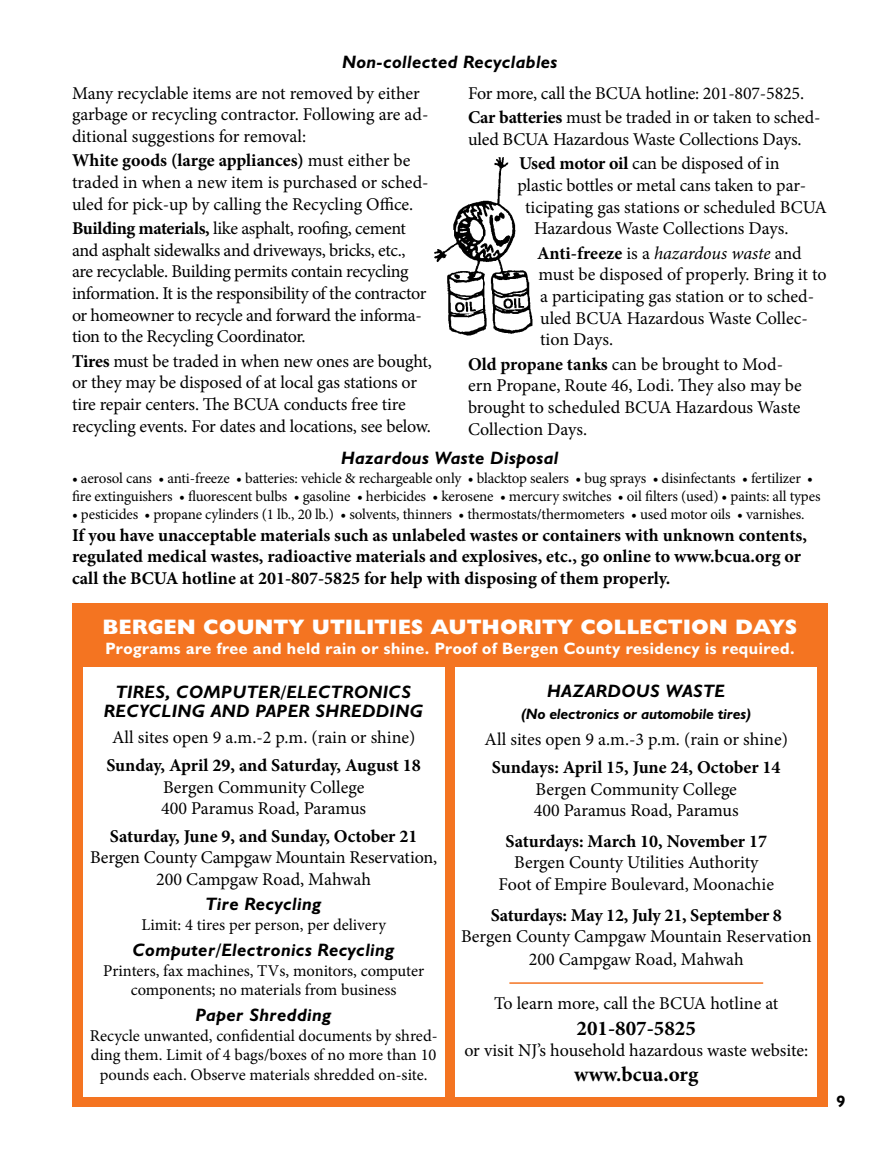
<style>
.page{position:relative;width:891px;height:1161px;background:#fff}
.page>*{position:absolute;margin:0;border:0;box-sizing:border-box;transform-origin:0 0}
.t1{font:800 21px "Humanist 521 BT";letter-spacing:.03em;color:#fff}
.t2{font:700 21px "Minion Pro";color:#000}
.t3{font:18px/21.6px "Minion Pro";letter-spacing:-.01em;color:#000}
.t4{font:700 18px/21.6px "Minion Pro";color:#000}
.t5{font:italic 700 18px "Humanist 521 BT";letter-spacing:.03em;color:#000}
.t6{font:16.5px/19.8px "Minion Pro";color:#000;text-align:center}
.t7{font:700 16.5px "Humanist 521 BT";letter-spacing:.03em;color:#fff}
.t8{font:700 16.5px "Humanist 521 BT";color:#000}
.t9{font:15px/18px "Minion Pro";letter-spacing:-.01em;color:#000}
.t10{font:italic 700 15px "Humanist 521 BT";color:#000}
.s1{font-weight:700}
.s2{font-style:italic}
</style>
<div class="page">
<div style="left:72px;top:604px;width:756px;height:503px;background:#f47421"></div>
<div style="left:83px;top:667px;width:362px;height:430px;background:#fff"></div>
<div style="left:455px;top:667px;width:362px;height:430px;background:#fff"></div>
<hr style="left:509px;top:982px;width:254px;height:2px;background:#f47421">
<img style="left:434px;top:157px;width:99px;height:179px">
<p class="t5" style="left:342px;top:50px;width:217px">Non-collected Recyclables</p>
<p class="t3" style="left:72px;top:82px;width:358px">Many recyclable items are not removed by either garbage or recycling contractor. Following are ad&shy;ditional suggestions for removal:</p>
<p class="t3" style="left:72px;top:150px;width:358px"><span class="s1">White goods (large appliances)</span> must either be traded in when a new item is purchased or sched&shy;uled for pick-up by calling the Recycling Office.</p>
<p class="t3" style="left:72px;top:218px;width:356px"><span class="s1">Building materials,</span> like asphalt, roofing, cement and asphalt sidewalks and driveways, bricks, etc., are recyclable. Building permits contain recycling information. It is the responsibility of the contractor or homeowner to recycle and forward the informa&shy;tion to the Recycling Coordinator.</p>
<p class="t3" style="left:72px;top:350px;width:362px"><span class="s1">Tires</span> must be traded in when new ones are bought, or they may be disposed of at local gas stations or tire repair centers. The BCUA conducts free tire recycling events. For dates and locations, see below.</p>
<p class="t3" style="left:468px;top:81px;width:354px;line-height:24.6px">For more, call the BCUA hotline: 201-807-5825.<br><span class="s1">Car batteries</span> must be traded in or taken to sched-</p>
<p class="t3" style="left:519px;top:127px;width:284px;line-height:24.6px;text-indent:-51px">uled BCUA Hazardous Waste Collections Days.<br><span class="s1">Used motor oil</span> can be disposed of in</p>
<p class="t3" style="left:518px;top:175px;width:290px">plastic bottles or metal cans taken to par-</p>
<p class="t3" style="left:525px;top:196px;width:303px">ticipating gas stations or scheduled BCUA</p>
<p class="t3" style="left:534px;top:218px;width:256px">Hazardous Waste Collections Days.</p>
<p class="t3" style="left:537px;top:242px;width:291px"><span class="s1">Anti-freeze</span> is a <span class="s2">hazardous waste</span> and must be disposed of properly. Bring it to a participating gas station or to sched&shy;uled BCUA Hazardous Waste Collec&shy;tion Days.</p>
<p class="t3" style="left:468px;top:353px;width:335px"><span class="s1">Old propane tanks</span> can be brought to Mod&shy;ern Propane, Route 46, Lodi. They also may be brought to scheduled BCUA Hazardous Waste Collection Days.</p>
<p class="t5" style="left:341px;top:446px;width:219px">Hazardous Waste Disposal</p>
<p class="t9" style="left:72px;top:470px;width:750px">• aerosol cans • anti-freeze • batteries: vehicle &amp; rechargeable only • blacktop sealers • bug sprays • disinfectants • fertilizer • fire extinguishers • fluorescent bulbs • gasoline • herbicides • kerosene • mercury switches • oil filters (used) • paints: all types</p>
<p class="t9" style="left:72px;top:506px;width:734px">• pesticides • propane cylinders (1 lb., 20 lb.) • solvents, thinners • thermostats/thermometers • used motor oils • varnishes.</p>
<p class="t4" style="left:72px;top:524px;width:736px">If you have unacceptable materials such as unlabeled wastes or containers with unknown contents, regulated medical wastes, radioactive materials and explosives, etc., go online to www.bcua.org or call the BCUA hotline at 201-807-5825 for help with disposing of them properly.</p>
<p class="t1" style="left:103px;top:614px;width:32px">BERGEN</p>
<p class="t1" style="left:204px;top:614px;width:408px">COUNTY UTILITIES AUTHORITY COLL</p>
<p class="t1" style="left:639px;top:614px;width:158px">ECTION DAYS</p>
<p class="t7" style="left:105px;top:638px;width:691px">Programs are free and held rain or shine. Proof of Bergen County residency is required.</p>
<p class="t5" style="left:116px;top:680px;width:11px">tires</p>
<p class="t5" style="left:166px;top:680px;width:25px">, computer</p>
<p class="t5" style="left:281px;top:680px;width:18px">/electronics</p>
<p class="t5" style="left:104px;top:700px;width:13px">recycling</p>
<p class="t5" style="left:211px;top:700px;width:214px">AND PAPER SHREDDING</p>
<p class="t3" style="left:112px;top:727px;width:305px">All sites open 9 a.m.-2 p.m. (rain or shine)</p>
<p class="t4" style="left:106px;top:754px;width:316px">Sunday, April 29, and Saturday, August 18</p>
<p class="t3" style="left:161px;top:776px;width:206px">Bergen Community College<br>400 Paramus Road, Paramus</p>
<p class="t4" style="left:110px;top:825px;width:309px">Saturday, June 9, and Sunday, October 21</p>
<p class="t3" style="left:90px;top:847px;width:349px;text-align:center">Bergen County Campgaw Mountain Reservation,<br>200 Campgaw Road, Mahwah</p>
<p class="t5" style="left:206px;top:893px;width:117px">Tire Recycling</p>
<p class="t6" style="left:141px;top:915px;width:246px">Limit: 4 tires per person, per delivery</p>
<p class="t5" style="left:133px;top:938px;width:263px">Computer/Electronics Recycling</p>
<p class="t6" style="left:103px;top:960px;width:322px">Printers, fax machines, TVs, monitors, computer components; no materials from business</p>
<p class="t5" style="left:196px;top:1004px;width:137px">Paper Shredding</p>
<p class="t6" style="left:90px;top:1026px;width:349px">Recycle unwanted, confidential documents by shred&shy;ding them. Limit of 4 bags/boxes of no more than 10 pounds each. Observe materials shredded on-site.</p>
<p class="t5" style="left:547px;top:679px;width:179px">HAZARDOUS WASTE</p>
<p class="t10" style="left:521px;top:705px;width:233px">(No electronics or automobile tires)</p>
<p class="t3" style="left:485px;top:729px;width:305px">All sites open 9 a.m.-3 p.m. (rain or shine)</p>
<p class="t4" style="left:492px;top:756px;width:290px">Sundays: April 15, June 24, October 14</p>
<p class="t3" style="left:534px;top:778px;width:206px">Bergen Community College<br>400 Paramus Road, Paramus</p>
<p class="t4" style="left:506px;top:830px;width:263px">Saturdays: March 10, November 17</p>
<p class="t3" style="left:499px;top:852px;width:277px;text-align:center">Bergen County Utilities Authority<br>Foot of Empire Boulevard, Moonachie</p>
<p class="t4" style="left:491px;top:904px;width:293px">Saturdays: May 12, July 21, September 8</p>
<p class="t3" style="left:461px;top:925px;width:352px;line-height:23.1px;text-align:center">Bergen County Campgaw Mountain Reservation<br>200 Campgaw Road, Mahwah</p>
<p class="t3" style="left:494px;top:993px;width:286px">To learn more, call the BCUA hotline at</p>
<p class="t2" style="left:577px;top:1013px;width:121px">201-807-5825</p>
<p class="t3" style="left:464px;top:1040px;width:345px">or visit NJ’s household hazardous waste website:</p>
<p class="t2" style="left:574px;top:1060px;width:126px">www.bcua.org</p>
<p class="t8" style="left:836px;top:1091px;width:10px">9</p>
</div>
